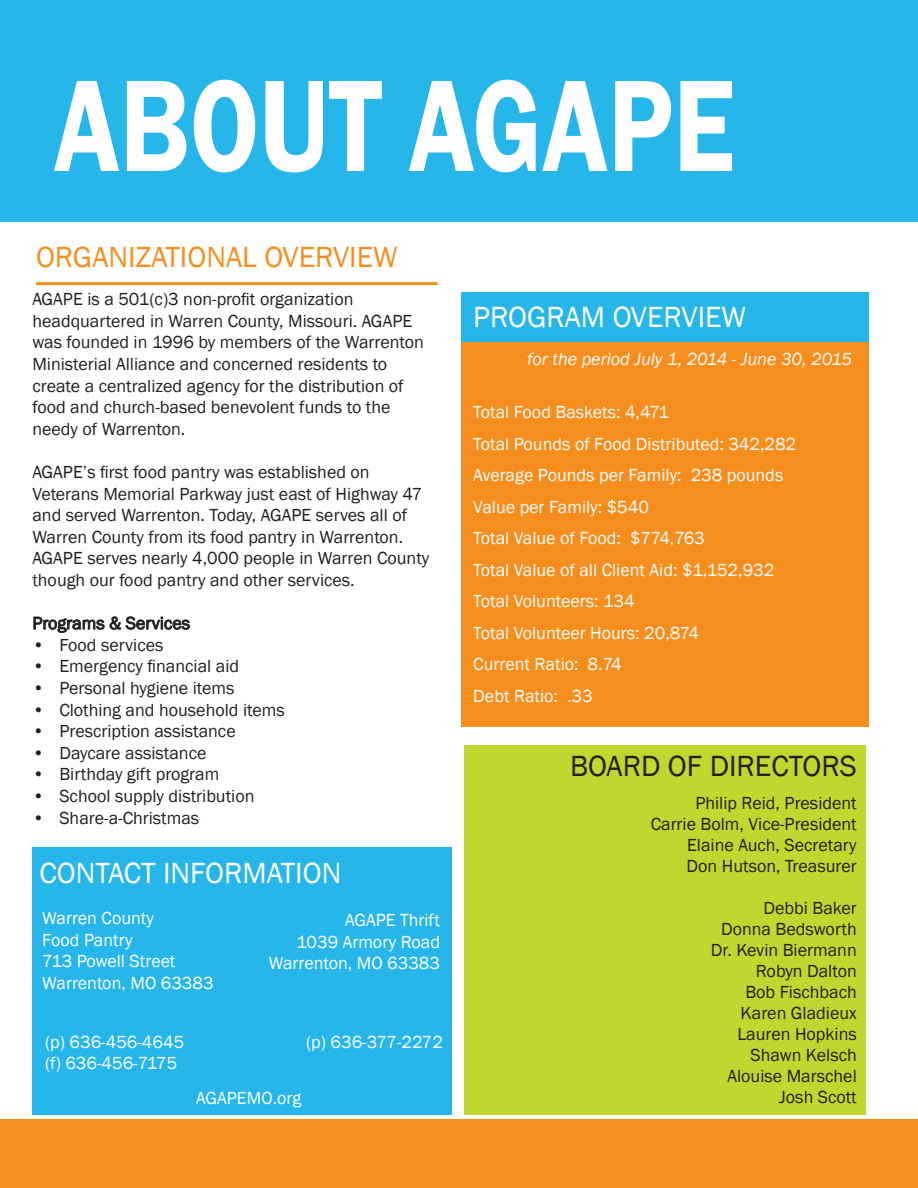
<style>
.page{position:relative;width:918px;height:1188px;background:#fff}
.page>*{position:absolute;margin:0;border:0;box-sizing:border-box;transform-origin:0 0}
.t1{font:600 135px "Franklin Gothic";color:#fff;scale:.8 1}
.t2{font:30px "Franklin Gothic";color:#fff}
.t3{font:30px "Franklin Gothic";color:#f68e1e}
.t4{font:30px "Franklin Gothic";color:#231f20}
.t5{font:18px/21.6px "Franklin Gothic";color:#231f20}
.t6{font:18px/21.6px "Franklin Gothic";color:#fff}
.t7{font:italic 18px "Franklin Gothic";color:#fff}
</style>
<div class="page">
<div style="left:0;top:0;width:918px;height:221px;background:#26b6ea"></div>
<div style="left:0;top:1120px;width:918px;height:68px;background:#f68e1e"></div>
<div style="left:32px;top:847px;width:420px;height:267px;background:#26b6ea"></div>
<hr style="left:36px;top:282px;width:401px;height:3px;background:#f68e1e">
<svg style="left:33px;top:616px;width:157px;height:17px"></svg>
<div style="left:464px;top:745px;width:402px;height:370px;background:#c1d72f"></div>
<div style="left:461px;top:293px;width:408px;height:434px;background:#f68e1e"></div>
<div style="left:461px;top:293px;width:407px;height:49px;background:#26b6ea"></div>
<p class="t1" style="left:54px;top:43px;width:853px">ABOUT AGAPE</p>
<p class="t3" style="left:36px;top:238px;width:363px">ORGANIZATIONAL OVERVIEW</p>
<p class="t5" style="left:32px;top:289px;width:393px">AGAPE is a 501(c)3 non-profit organization headquartered in Warren County, Missouri. AGAPE was founded in 1996 by members of the Warrenton Ministerial Alliance and concerned residents to create a centralized agency for the distribution of food and church-based benevolent funds to the needy of Warrenton.</p>
<p class="t5" style="left:32px;top:462px;width:398px">AGAPE’s first food pantry was established on Veterans Memorial Parkway just east of Highway 47 and served Warrenton. Today, AGAPE serves all of Warren County from its food pantry in Warrenton.<br>AGAPE serves nearly 4,000 people in Warren County though our food pantry and other services.</p>
<p class="t5" style="left:32px;top:613px;width:159px">Programs &amp; Services</p>
<p class="t5" style="left:32px;top:634px;width:133px">• Food services</p>
<p class="t5" style="left:32px;top:656px;width:208px">• Emergency financial aid</p>
<p class="t5" style="left:32px;top:678px;width:204px">• Personal hygiene items</p>
<p class="t5" style="left:32px;top:699px;width:254px">• Clothing and household items</p>
<p class="t5" style="left:32px;top:721px;width:205px">• Prescription assistance</p>
<p class="t5" style="left:32px;top:742px;width:176px">• Daycare assistance</p>
<p class="t5" style="left:32px;top:764px;width:189px">• Birthday gift program</p>
<p class="t5" style="left:32px;top:786px;width:224px">• School supply distribution</p>
<p class="t5" style="left:32px;top:807px;width:168px">• Share-a-Christmas</p>
<p class="t2" style="left:40px;top:854px;width:303px">CONTACT INFORMATION</p>
<p class="t6" style="left:42px;top:908px;width:113px">Warren County<br>Food Pantry</p>
<p class="t6" style="left:42px;top:951px;width:135px">713 Powell Street</p>
<p class="t6" style="left:42px;top:973px;width:173px">Warrenton, MO 63383</p>
<p class="t6" style="left:269px;top:910px;width:173px;text-align:right">AGAPE Thrift<br>1039 Armory Road<br>Warrenton, MO 63383</p>
<p class="t6" style="left:45px;top:1031px;width:141px">(p) 636-456-4645</p>
<p class="t6" style="left:306px;top:1031px;width:139px">(p) 636-377-2272</p>
<p class="t6" style="left:45px;top:1053px;width:134px">(f) 636-456-7175</p>
<p class="t6" style="left:196px;top:1087px;width:107px">AGAPEMO.org</p>
<p class="t2" style="left:473px;top:298px;width:274px">PROGRAM OVERVIEW</p>
<p class="t7" style="left:527px;top:348px;width:326px">for the period July 1, 2014 - June 30, 2015</p>
<p class="t6" style="left:473px;top:402px;width:197px">Total Food Baskets: 4,471</p>
<p class="t6" style="left:473px;top:433px;width:324px">Total Pounds of Food Distributed: 342,282</p>
<p class="t6" style="left:473px;top:465px;width:312px">Average Pounds per Family: 238 pounds</p>
<p class="t6" style="left:473px;top:496px;width:177px">Value per Family: $540</p>
<p class="t6" style="left:473px;top:528px;width:233px">Total Value of Food: $774,763</p>
<p class="t6" style="left:473px;top:559px;width:302px">Total Value of all Client Aid: $1,152,932</p>
<p class="t6" style="left:473px;top:591px;width:163px">Total Volunteers: 134</p>
<p class="t6" style="left:473px;top:622px;width:227px">Total Volunteer Hours: 20,874</p>
<p class="t6" style="left:473px;top:654px;width:150px">Current Ratio: 8.74</p>
<p class="t6" style="left:473px;top:685px;width:121px">Debt Ratio: .33</p>
<p class="t4" style="left:570px;top:747px;width:288px">BOARD OF DIRECTORS</p>
<p class="t5" style="left:695px;top:793px;width:163px">Philip Reid, President</p>
<p class="t5" style="left:651px;top:814px;width:208px">Carrie Bolm, Vice-President</p>
<p class="t5" style="left:687px;top:835px;width:171px">Elaine Auch, Secretary</p>
<p class="t5" style="left:687px;top:856px;width:172px">Don Hutson, Treasurer</p>
<p class="t5" style="left:763px;top:898px;width:95px">Debbi Baker</p>
<p class="t5" style="left:721px;top:919px;width:137px">Donna Bedsworth</p>
<p class="t5" style="left:711px;top:940px;width:147px">Dr. Kevin Biermann</p>
<p class="t5" style="left:756px;top:961px;width:102px">Robyn Dalton</p>
<p class="t5" style="left:745px;top:982px;width:113px">Bob Fischbach</p>
<p class="t5" style="left:741px;top:1003px;width:118px">Karen Gladieux</p>
<p class="t5" style="left:737px;top:1024px;width:121px">Lauren Hopkins</p>
<p class="t5" style="left:751px;top:1045px;width:108px">Shawn Kelsch</p>
<p class="t5" style="left:727px;top:1066px;width:131px">Alouise Marschel</p>
<p class="t5" style="left:779px;top:1087px;width:79px">Josh Scott</p>
</div>
